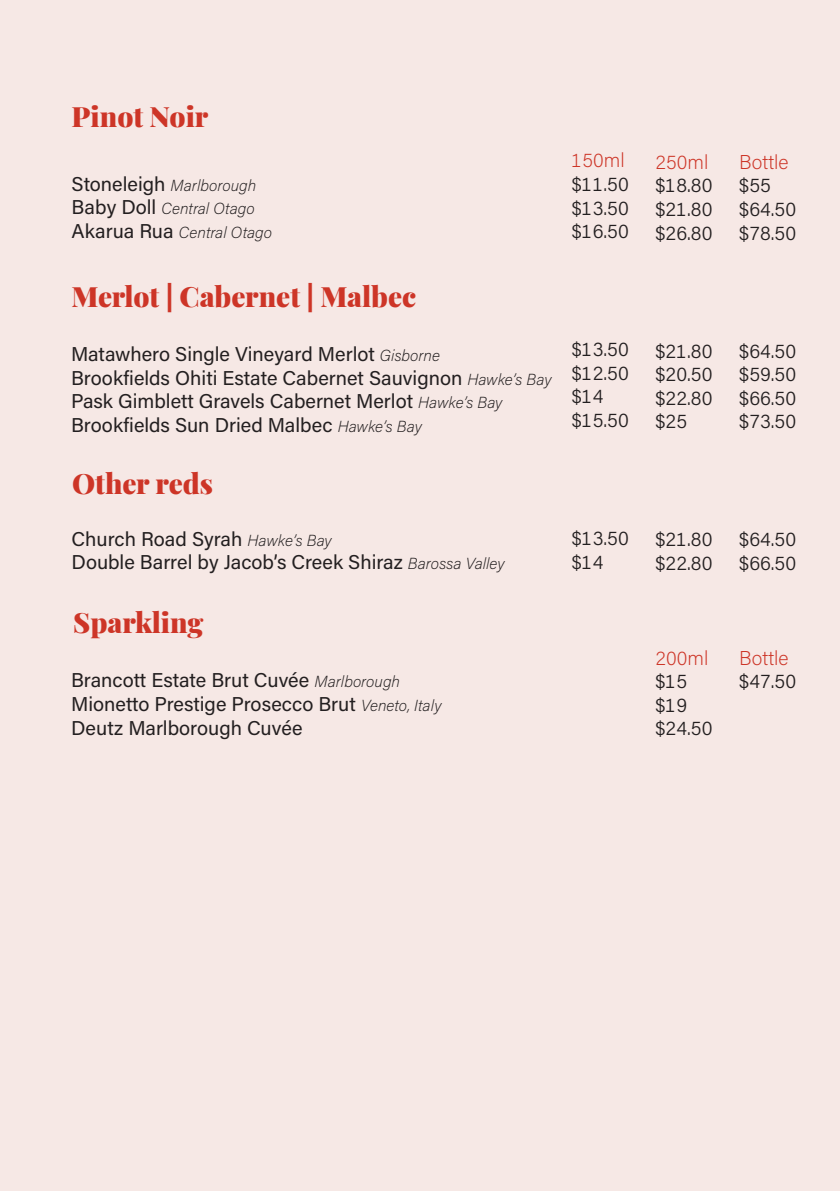
<style>
.page{position:relative;width:840px;height:1191px;background:#fff}
.page>*{position:absolute;margin:0;border:0;box-sizing:border-box;transform-origin:0 0}
.t1{font:900 28px "Playfair Display";color:#cd3527}
.Body_Text_-_Left{font:20px/23.6px "Acumin Pro";color:#231f20}
.Body_Text_-_Left-2{font:300 20px/23.6px "Acumin Pro";color:#231f20}
.Body_Text_-_Left-3{font:200 20px/23.6px "Acumin Pro";color:#cd3527}
.Body_Text_-_Left-4{font:italic 200 16px/23.6px "Acumin Pro";color:#231f20}
.s1{font-weight:400;font-style:normal;font-size:20px}
.s2{font-weight:200;font-style:italic;font-size:16px}
.s3{font-weight:200;color:#cd3527}
.s4{font-weight:300;color:#231f20}
</style>
<div class="page">
<div style="left:0;top:0;width:839px;height:1191px;background:#f6e8e5"></div>
<p class="t1" style="left:72px;top:94px;width:138px">Pinot Noir</p>
<p class="Body_Text_-_Left-4" style="left:72px;top:173px;width:202px"><span class="s1">Stoneleigh</span> Marlborough<br><span class="s1">Baby Doll</span> Central Otago<br><span class="s1">Akarua Rua</span> Central Otago</p>
<p class="t1" style="left:72px;top:274px;width:346px">Merlot | Cabernet | Malbec</p>
<p class="Body_Text_-_Left" style="left:71px;top:341px;width:482px">Matawhero Single Vineyard Merlot <span class="s2">Gisborne<br></span>Brookfields Ohiti Estate Cabernet Sauvignon <span class="s2">Hawke’s Bay </span>Pask Gimblett Gravels Cabernet Merlot <span class="s2">Hawke’s Bay </span>Brookfields Sun Dried Malbec <span class="s2">Hawke’s Bay</span></p>
<p class="t1" style="left:72px;top:461px;width:142px">Other reds</p>
<p class="Body_Text_-_Left" style="left:72px;top:526px;width:434px">Church Road Syrah <span class="s2">Hawke’s Bay<br></span>Double Barrel by Jacob’s Creek Shiraz <span class="s2">Barossa Valley</span></p>
<p class="t1" style="left:73px;top:600px;width:132px">Sparkling</p>
<p class="Body_Text_-_Left" style="left:71px;top:667px;width:372px">Brancott Estate Brut Cuvée <span class="s2">Marlborough<br></span>Mionetto Prestige Prosecco Brut <span class="s2">Veneto, Italy<br></span>Deutz Marlborough Cuvée</p>
<p class="Body_Text_-_Left-2" style="left:571px;top:148px;width:58px"><span class="s3">150ml </span>$11.50 $13.50 $16.50</p>
<p class="Body_Text_-_Left-2" style="left:571px;top:337px;width:58px">$13.50 $12.50 $14 $15.50</p>
<p class="Body_Text_-_Left-2" style="left:571px;top:525px;width:58px">$13.50 $14</p>
<p class="Body_Text_-_Left-2" style="left:655px;top:149px;width:58px"><span class="s3">250ml </span>$18.80 $21.80 $26.80</p>
<p class="Body_Text_-_Left-2" style="left:738px;top:149px;width:58px"><span class="s3">Bottle </span>$55 $64.50 $78.50</p>
<p class="Body_Text_-_Left-2" style="left:655px;top:338px;width:58px;text-align:justify">$21.80 $20.50 $22.80 $25</p>
<p class="Body_Text_-_Left-2" style="left:738px;top:338px;width:58px;text-align:justify">$64.50 $59.50 $66.50 $73.50</p>
<p class="Body_Text_-_Left-2" style="left:655px;top:527px;width:58px">$21.80 $22.80</p>
<p class="Body_Text_-_Left-2" style="left:738px;top:527px;width:58px">$64.50 $66.50</p>
<p class="Body_Text_-_Left-2" style="left:655px;top:645px;width:58px"><span class="s3">200ml </span>$15 $19 $24.50</p>
<p class="Body_Text_-_Left-3" style="left:738px;top:645px;width:58px">Bottle <span class="s4">$47.50</span></p>
</div>
